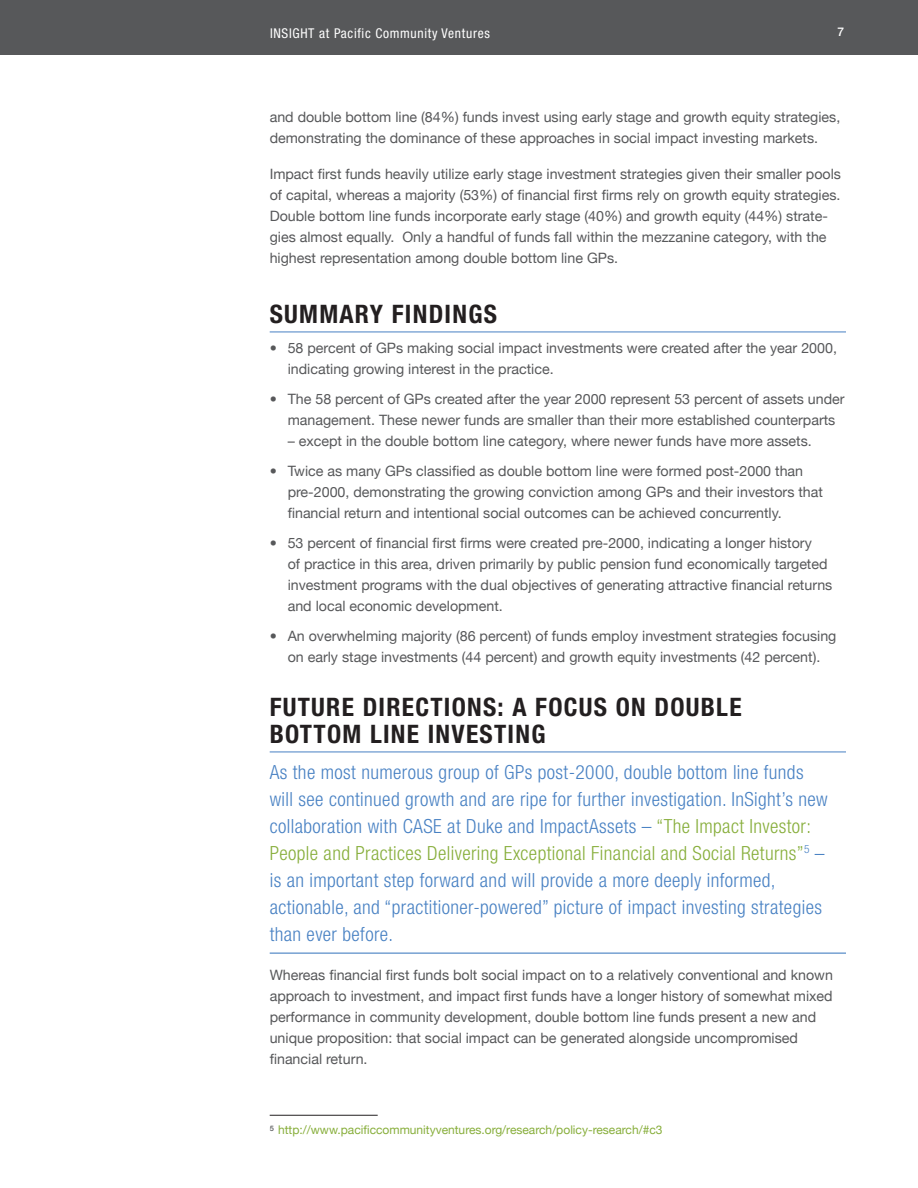
<style>
.page{position:relative;width:918px;height:1188px;background:#fff}
.page>*{position:absolute;margin:0;border:0;box-sizing:border-box;transform-origin:0 0}
.Head2{font:700 condensed 25.5px/27px "Helvetica Neue";letter-spacing:.05em;color:#231f20}
.intro_paragraph{font:300 condensed 19.5px/27px "Helvetica Neue";letter-spacing:.02em;color:#4881c3}
.t1{font:14.25px/21px "Helvetica Neue";color:#57585a}
.t2{font:condensed 13.5px "Helvetica Neue";letter-spacing:.05em;color:#fff}
.Footnote_text{font:12px "Helvetica Neue";color:#87ae3b}
.t3{font:500 12px "Helvetica Neue";color:#fff}
.s1{color:#87ae3b}
</style>
<div class="page">
<div style="left:0;top:0;width:918px;height:55px;background:#57585a"></div>
<hr style="left:270px;top:332px;width:576px;height:1px;background:#4881c3">
<hr style="left:270px;top:752px;width:576px;height:1px;background:#4881c3">
<hr style="left:270px;top:953px;width:576px;height:1px;background:#4881c3">
<hr style="left:270px;top:1115px;width:108px;height:1px;background:#231f20">
<p class="t2" style="left:270px;top:25px;width:221px">INSIGHT at Pacific Community Ventures</p>
<p class="t3" style="left:838px;top:25px;width:8px">7</p>
<p class="t1" style="left:270px;top:106px;width:572px">and double bottom line (84%) funds invest using early stage and growth equity strategies, demonstrating the dominance of these approaches in social impact investing markets.</p>
<p class="t1" style="left:270px;top:163px;width:573px">Impact first funds heavily utilize early stage investment strategies given their smaller pools of capital, whereas a majority (53%) of financial first firms rely on growth equity strategies.<br>Double bottom line funds incorporate early stage (40%) and growth equity (44%) strate&shy;gies almost equally. Only a handful of funds fall within the mezzanine category, with the highest representation among double bottom line GPs.</p>
<p class="Head2" style="left:270px;top:300px;width:229px">SUMMARY FINDINGS</p>
<p class="t1" style="left:288px;top:337px;width:551px;text-indent:-18px">• 58 percent of GPs making social impact investments were created after the year 2000, indicating growing interest in the practice.</p>
<p class="t1" style="left:288px;top:388px;width:558px;text-indent:-18px">• The 58 percent of GPs created after the year 2000 represent 53 percent of assets under management. These newer funds are smaller than their more established counterparts</p>
<p class="t1" style="left:288px;top:430px;width:526px">– except in the double bottom line category, where newer funds have more assets.</p>
<p class="t1" style="left:288px;top:460px;width:537px;text-indent:-18px">• Twice as many GPs classified as double bottom line were formed post-2000 than pre-2000, demonstrating the growing conviction among GPs and their investors that financial return and intentional social outcomes can be achieved concurrently.</p>
<p class="t1" style="left:288px;top:532px;width:546px;text-indent:-18px">• 53 percent of financial first firms were created pre-2000, indicating a longer history<br>of practice in this area, driven primarily by public pension fund economically targeted investment programs with the dual objectives of generating attractive financial returns and local economic development.</p>
<p class="t1" style="left:270px;top:625px;width:568px;text-align:center">• An overwhelming majority (86 percent) of funds employ investment strategies focusing on early stage investments (44 percent) and growth equity investments (42 percent).</p>
<p class="Head2" style="left:270px;top:693px;width:473px">FUTURE DIRECTIONS: A FOCUS ON DOUBLE<br>BOTTOM LINE INVESTING</p>
<p class="intro_paragraph" style="left:270px;top:758px;width:560px">As the most numerous group of GPs post-2000, double bottom line funds will see continued growth and are ripe for further investigation. InSight’s new collaboration with CASE at Duke and ImpactAssets – <span class="s1">“The Impact Investor:<br>People and Practices Delivering Exceptional Financial and Social Returns”</span><sup>5</sup> – is an important step forward and will provide a more deeply informed, actionable, and “practitioner-powered” picture of impact investing strategies than ever before.</p>
<p class="t1" style="left:270px;top:964px;width:565px">Whereas financial first funds bolt social impact on to a relatively conventional and known approach to investment, and impact first funds have a longer history of somewhat mixed performance in community development, double bottom line funds present a new and unique proposition: that social impact can be generated alongside uncompromised financial return.</p>
<p class="Footnote_text" style="left:270px;top:1123px;width:394px"><sup>5</sup> http://www.pacificcommunityventures.org/research/policy-research/#c3</p>
</div>
